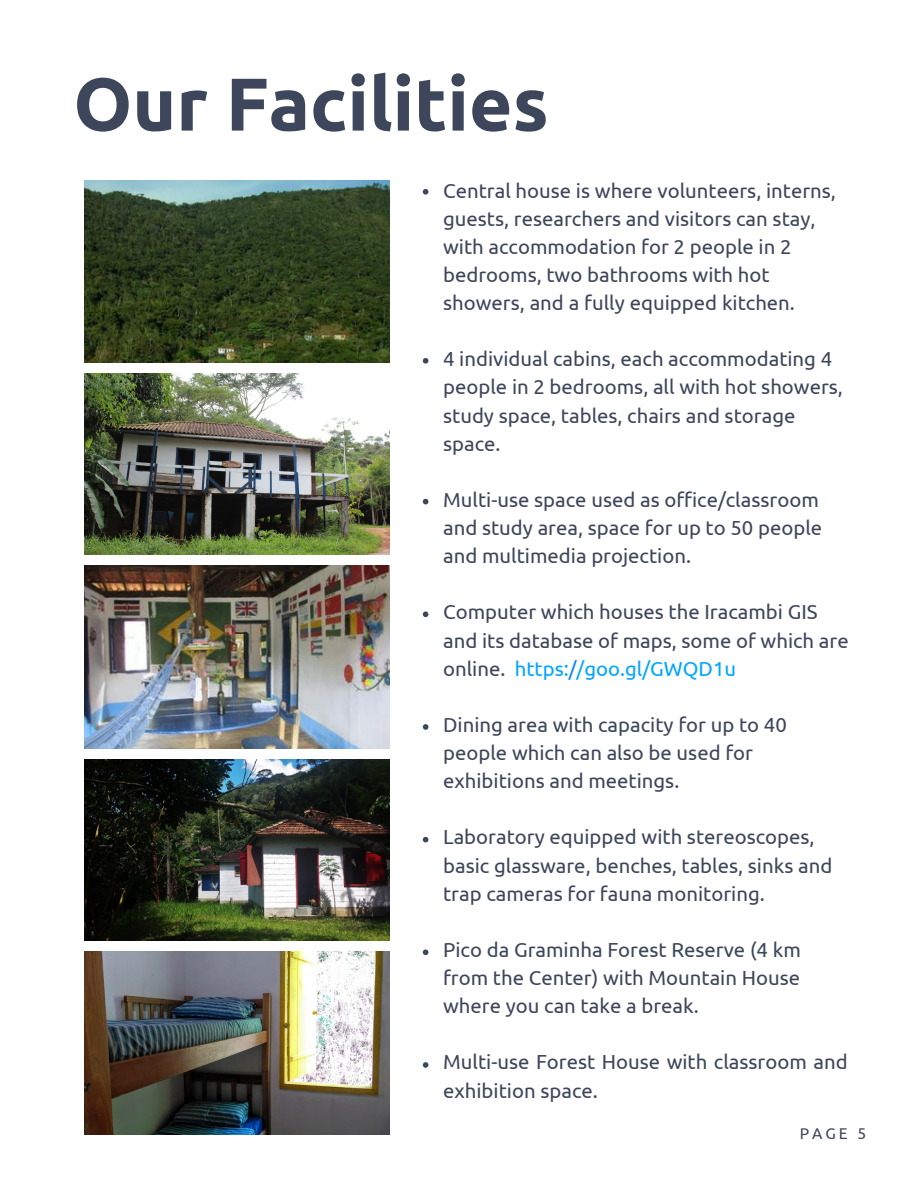
<style>
.page{position:relative;width:918px;height:1188px;background:#fff}
.page>*{position:absolute;margin:0;border:0;box-sizing:border-box;transform-origin:0 0}
.t1{font:700 74.7px "Ubuntu";color:#3d465a}
.t2{font:20.4px/28.2px "Ubuntu";color:#3d465a}
.t3{font:15.6px "Ubuntu";color:#3d465a}
.s1{color:#00a6ff}
.s2{color:#0a7fff}
</style>
<div class="page">
<svg style="left:423px;top:189px;width:5px;height:6px"></svg>
<svg style="left:423px;top:358px;width:5px;height:6px"></svg>
<svg style="left:423px;top:499px;width:5px;height:5px"></svg>
<svg style="left:423px;top:611px;width:5px;height:6px"></svg>
<svg style="left:423px;top:724px;width:5px;height:6px"></svg>
<svg style="left:423px;top:837px;width:5px;height:5px"></svg>
<svg style="left:423px;top:949px;width:5px;height:6px"></svg>
<svg style="left:423px;top:1062px;width:5px;height:6px"></svg>
<img style="left:84px;top:180px;width:305px;height:182px">
<img style="left:84px;top:374px;width:305px;height:181px">
<img style="left:84px;top:566px;width:305px;height:182px">
<img style="left:84px;top:759px;width:305px;height:182px">
<img style="left:84px;top:952px;width:305px;height:182px">
<h1 class="t1" style="left:73px;top:61px;width:477px">Our Facilities</h1>
<p class="t2" style="left:443px;top:176px;width:394px">Central house is where volunteers, interns, guests, researchers and visitors can stay, with accommodation for 2 people in 2 bedrooms, two bathrooms with hot showers, and a fully equipped kitchen.</p>
<p class="t2" style="left:443px;top:345px;width:401px">4 individual cabins, each accommodating 4 people in 2 bedrooms, all with hot showers, study space, tables, chairs and storage space.</p>
<p class="t2" style="left:443px;top:485px;width:381px">Multi-use space used as office/classroom and study area, space for up to 50 people and multimedia projection.</p>
<p class="t2" style="left:443px;top:598px;width:407px">Computer which houses the Iracambi GIS and its database of maps, some of which are online. <span class="s1">https:</span><span class="s2">/</span><span class="s1">/goo.gl/GWQD1u</span></p>
<p class="t2" style="left:443px;top:710px;width:345px">Dining area with capacity for up to 40 people which can also be used for exhibitions and meetings.</p>
<p class="t2" style="left:443px;top:823px;width:391px">Laboratory equipped with stereoscopes, basic glassware, benches, tables, sinks and trap cameras for fauna monitoring.</p>
<p class="t2" style="left:443px;top:935px;width:359px;text-align:justify">Pico da Graminha Forest Reserve (4 km from the Center) with Mountain House where you can take a break.</p>
<p class="t2" style="left:443px;top:1048px;width:406px">Multi-use Forest House with classroom and exhibition space.</p>
<p class="t3" style="left:800px;top:1124px;width:68px">PAGE 5</p>
</div>
